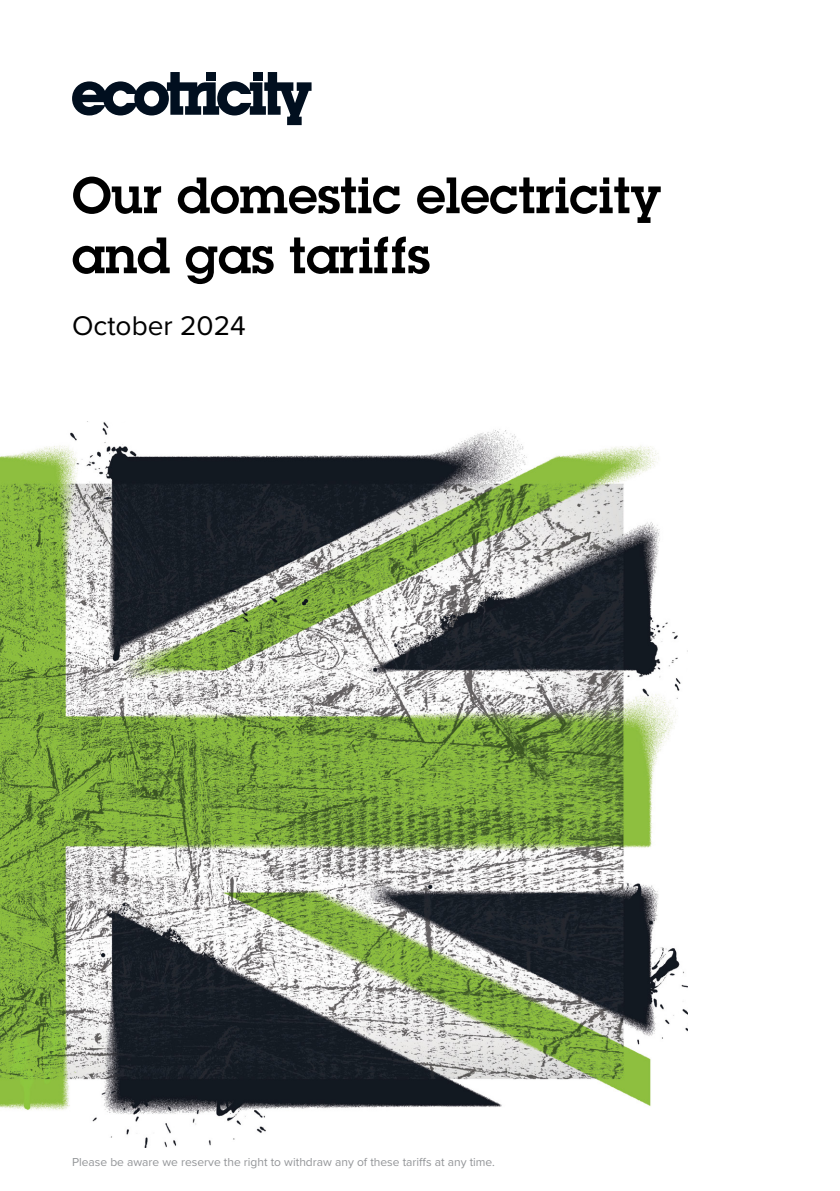
<style>
.page{position:relative;width:840px;height:1191px;background:#fff}
.page>*{position:absolute;margin:0;border:0;box-sizing:border-box;transform-origin:0 0}
.t1{font:600 50px/60px "Lubalin Graph Std";color:#000}
.t2{font:28px "Proxima Nova";color:#000}
.t3{font:12px "Proxima Nova";color:#939598}
</style>
<div class="page">
<img style="left:0;top:421px;width:687px;height:726px">
<svg style="left:72px;top:72px;width:239px;height:53px"></svg>
<div style="left:206px;top:72px;width:9px;height:8px;background:#010f1f"></div>
<div style="left:253px;top:72px;width:9px;height:8px;background:#010f1f"></div>
<h1 class="t1" style="left:72px;top:165px;width:590px">Our domestic electricity and gas tariffs</h1>
<h2 class="t2" style="left:72px;top:305px;width:175px">October 2024</h2>
<p class="t3" style="left:72px;top:1153px;width:424px">Please be aware we reserve the right to withdraw any of these tariffs at any time.</p>
</div>
